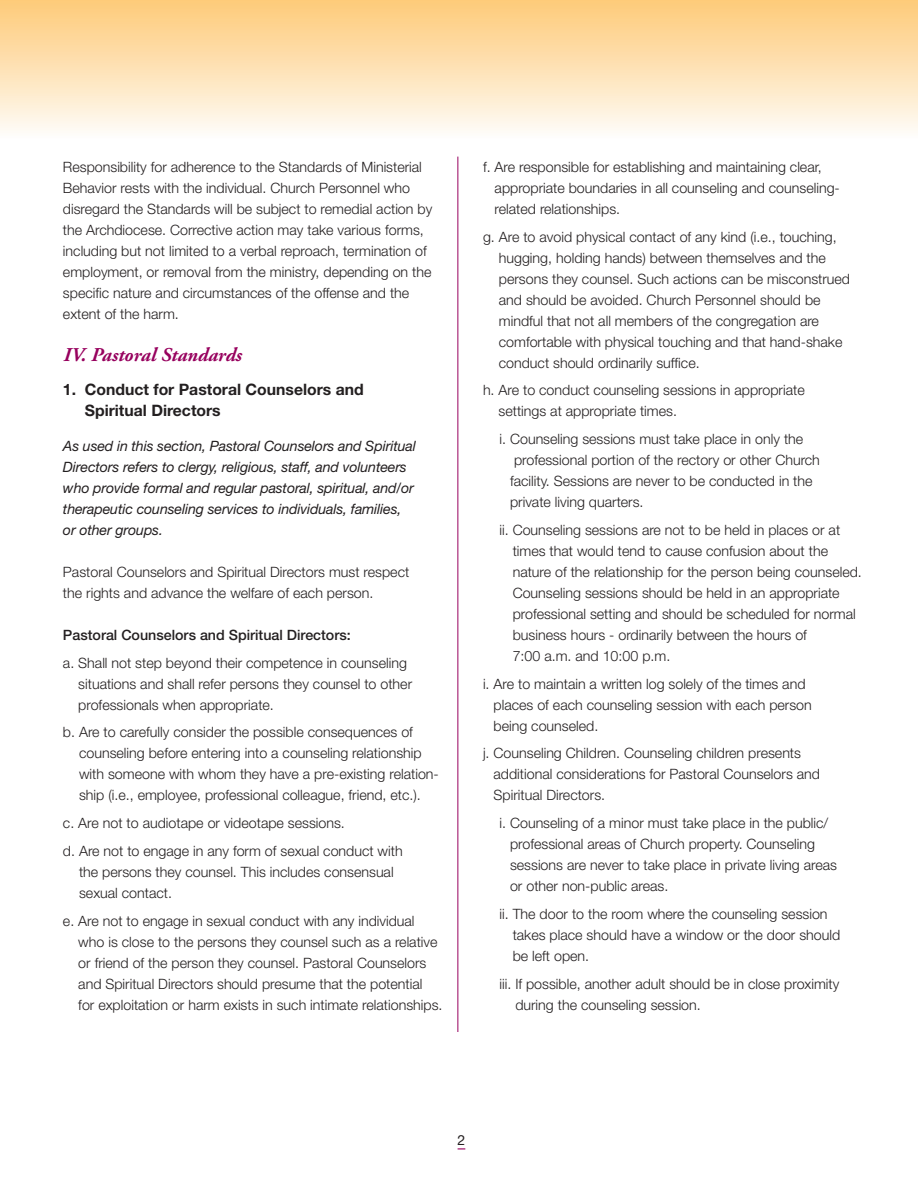
<style>
.page{position:relative;width:918px;height:1188px;background:#fff}
.page>*{position:absolute;margin:0;border:0;box-sizing:border-box;transform-origin:0 0}
.t1{font:italic 700 19.5px "Adobe Garamond";color:#97015e}
.t2{font:700 15.75px/21px "Helvetica Neue";color:#231f20}
.t3{font:300 14.25px/21px "Helvetica Neue";color:#231f20}
.t4{font:italic 14.25px/21px "Helvetica Neue";letter-spacing:-.01em;color:#231f20}
.t5{font:500 14.25px "Helvetica Neue";color:#231f20}
.t6{font:13.95px "Helvetica Neue";color:#231f20}
</style>
<div class="page">
<div style="left:0;top:0;width:918px;height:140px;background:linear-gradient(to bottom,#feca77,#fefdfa)"></div>
<hr style="left:457px;top:157px;width:1px;height:875px;background:#97015e">
<p class="t3" style="left:63px;top:156px;width:371px">Responsibility for adherence to the Standards of Ministerial Behavior rests with the individual. Church Personnel who disregard the Standards will be subject to remedial action by the Archdiocese. Corrective action may take various forms, including but not limited to a verbal reproach, termination of employment, or removal from the ministry, depending on the specific nature and circumstances of the offense and the extent of the harm.</p>
<h1 class="t1" style="left:63px;top:344px;width:180px">IV. Pastoral Standards</h1>
<p class="t2" style="left:85px;top:379px;width:280px;text-indent:-22px">1. Conduct for Pastoral Counselors and<br>Spiritual Directors</p>
<p class="t4" style="left:63px;top:435px;width:354px">As used in this section, Pastoral Counselors and Spiritual Directors refers to clergy, religious, staff, and volunteers who provide formal and regular pastoral, spiritual, and/or therapeutic counseling services to individuals, families, or other groups.</p>
<p class="t3" style="left:63px;top:561px;width:348px">Pastoral Counselors and Spiritual Directors must respect the rights and advance the welfare of each person.</p>
<p class="t5" style="left:63px;top:626px;width:289px">Pastoral Counselors and Spiritual Directors:</p>
<p class="t3" style="left:78px;top:652px;width:335px;text-indent:-15px">a. Shall not step beyond their competence in counseling situations and shall refer persons they counsel to other professionals when appropriate.</p>
<p class="t3" style="left:79px;top:721px;width:361px;text-indent:-16px">b. Are to carefully consider the possible consequences of counseling before entering into a counseling relationship with someone with whom they have a pre-existing relation&shy;ship (i.e., employee, professional colleague, friend, etc.).</p>
<p class="t3" style="left:63px;top:809px;width:341px;line-height:27.8px">c. Are not to audiotape or videotape sessions.<br>d. Are not to engage in any form of sexual conduct with</p>
<p class="t3" style="left:79px;top:861px;width:316px">the persons they counsel. This includes consensual sexual contact.</p>
<p class="t3" style="left:78px;top:910px;width:366px;text-indent:-15px">e. Are not to engage in sexual conduct with any individual who is close to the persons they counsel such as a relative or friend of the person they counsel. Pastoral Counselors and Spiritual Directors should presume that the potential<br>for exploitation or harm exists in such intimate relationships.</p>
<p class="t3" style="left:495px;top:156px;width:347px;text-indent:-12px">f. Are responsible for establishing and maintaining clear, appropriate boundaries in all counseling and counseling&shy;related relationships.</p>
<p class="t3" style="left:499px;top:226px;width:353px;text-indent:-16px">g. Are to avoid physical contact of any kind (i.e., touching, hugging, holding hands) between themselves and the persons they counsel. Such actions can be misconstrued and should be avoided. Church Personnel should be mindful that not all members of the congregation are comfortable with physical touching and that hand-shake conduct should ordinarily suffice.</p>
<p class="t3" style="left:499px;top:379px;width:308px;text-indent:-16px">h. Are to conduct counseling sessions in appropriate settings at appropriate times.</p>
<p class="t3" style="left:510px;top:428px;width:311px;text-indent:-11px">i. Counseling sessions must take place in only the professional portion of the rectory or other Church facility. Sessions are never to be conducted in the private living quarters.</p>
<p class="t3" style="left:513px;top:519px;width:351px;text-indent:-13px">ii. Counseling sessions are not to be held in places or at times that would tend to cause confusion about the nature of the relationship for the person being counseled.<br>Counseling sessions should be held in an appropriate professional setting and should be scheduled for normal business hours - ordinarily between the hours of<br>7:00 a.m. and 10:00 p.m.</p>
<p class="t3" style="left:494px;top:673px;width:320px;text-indent:-11px">i. Are to maintain a written log solely of the times and places of each counseling session with each person being counseled.</p>
<p class="t3" style="left:494px;top:742px;width:328px;text-indent:-11px">j. Counseling Children. Counseling children presents additional considerations for Pastoral Counselors and<br>Spiritual Directors.</p>
<p class="t3" style="left:510px;top:812px;width:329px;text-indent:-11px">i. Counseling of a minor must take place in the public/ professional areas of Church property. Counseling sessions are never to take place in private living areas or other non-public areas.</p>
<p class="t3" style="left:513px;top:903px;width:329px;text-indent:-13px">ii. The door to the room where the counseling session takes place should have a window or the door should be left open.</p>
<p class="t3" style="left:515px;top:973px;width:326px;text-indent:-16px">iii. If possible, another adult should be in close proximity during the counseling session.</p>
<p class="t6" style="left:458px;top:1132px;width:9px">2</p>
</div>
